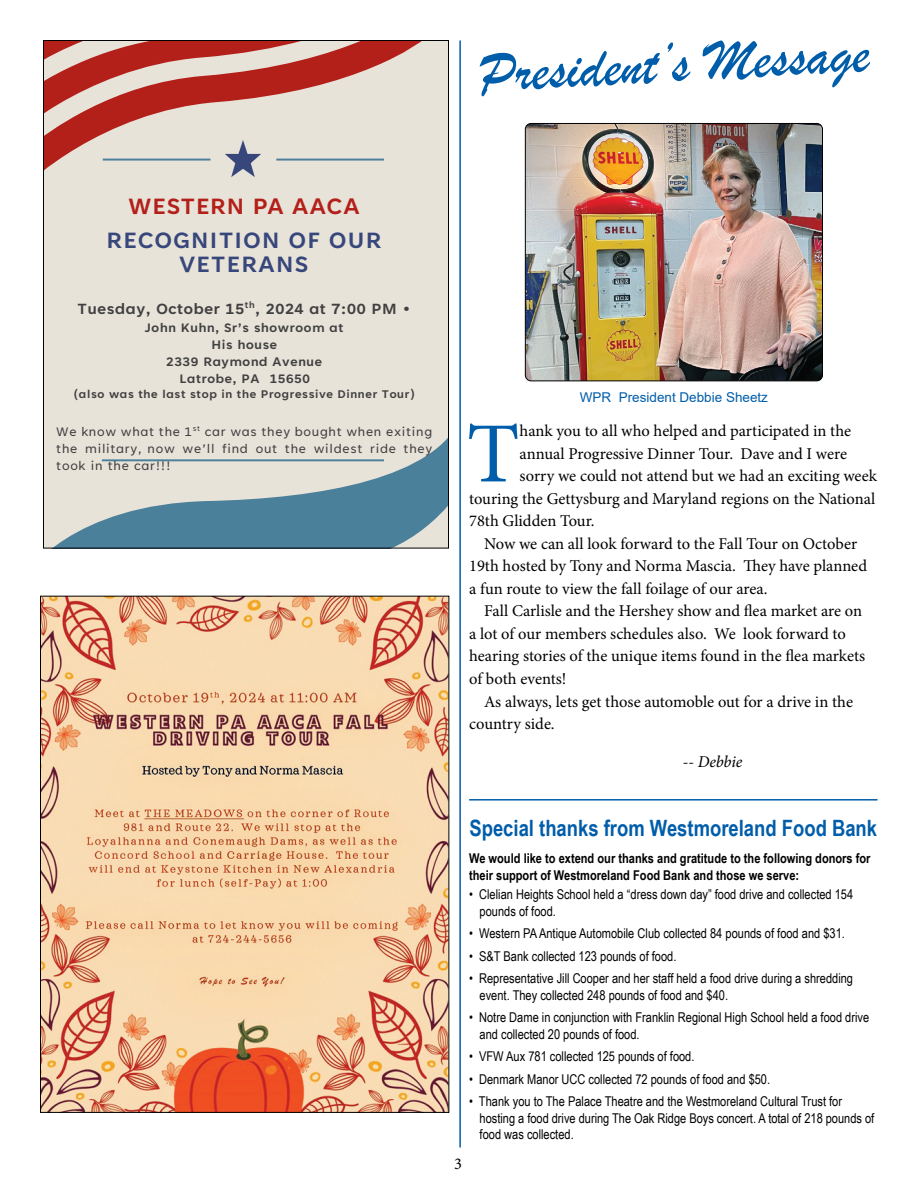
<style>
.page{position:relative;width:918px;height:1188px;background:#fff}
.page>*{position:absolute;margin:0;border:0;box-sizing:border-box;transform-origin:0 0}
.t1{font:85.8px "Minion Pro";color:#005daa}
.t2{font:700 25.65px/24.6px "Tenorite";letter-spacing:.055em;color:#37477b;text-align:center}
.t3{font:700 25.65px "Tenorite";letter-spacing:.04em;color:#b3201a}
.t4{font:700 22.5px "Arial Narrow";color:#005daa}
.t5{font:700 17.1px "Tenorite";letter-spacing:.04em;color:#404040}
.t6{font:16.5px "Minion Pro";letter-spacing:-.005em;color:#000}
.t7{font:italic 16.5px "Minion Pro";letter-spacing:-.01em;color:#000}
.t8{font:14.25px/17.1px "Tenorite";letter-spacing:.05em;color:#404040;text-align:justify}
.t9{font:700 14.25px/17px "Tenorite";letter-spacing:.05em;color:#404040;text-align:center}
.t10{font:13.5px/16.5px "Arial Narrow";color:#000}
.t11{font:700 13.5px/16.5px "Arial Narrow";color:#000}
.t12{font:13.5px "Arial";color:#005daa}
.t13{font:700 12.9px "Tenorite";letter-spacing:.055em;color:#404040}
</style>
<div class="page">
<hr style="left:459px;top:40px;width:2px;height:1108px;background:#005daa">
<svg style="left:480px;top:40px;width:390px;height:56px"></svg>
<img style="left:525px;top:124px;width:298px;height:257px">
<div style="left:525px;top:123px;width:298px;height:258px;border:1px solid #000;border-radius:6px"></div>
<div style="left:44px;top:40px;width:404px;height:508px;background:#e8e3d9"></div>
<svg style="left:55px;top:439px;width:392px;height:107px"></svg>
<svg style="left:45px;top:42px;width:376px;height:128px"></svg>
<svg style="left:45px;top:42px;width:258px;height:84px"></svg>
<img style="left:221px;top:137px;width:44px;height:40px">
<hr style="left:276px;top:159px;width:108px;height:2px;background:#4b809b">
<hr style="left:103px;top:159px;width:107px;height:2px;background:#4b809b">
<hr style="left:102px;top:459px;width:282px;height:2px;background:#4b809b">
<img style="left:42px;top:598px;width:405px;height:513px">
<hr style="left:469px;top:799px;width:409px;height:2px;background:#005daa">
<h2 class="t3" style="left:129px;top:193px;width:232px">WESTERN PA AACA</h2>
<h2 class="t2" style="left:106px;top:229px;width:276px">RECOGNITION OF OUR<br>VETERANS</h2>
<p class="t5" style="left:78px;top:300px;width:335px">Tuesday, October 15<sup>th</sup>, 2024 at 7:00 PM •</p>
<p class="t9" style="left:145px;top:320px;width:200px">John Kuhn, Sr’s showroom at<br>His house<br>2339 Raymond Avenue<br>Latrobe, PA 15650</p>
<p class="t13" style="left:73px;top:388px;width:343px">(also was the last stop in the Progressive Dinner Tour)</p>
<p class="t8" style="left:56px;top:423px;width:378px">We know what the 1<sup>st</sup> car was they bought when exiting the military, now we’ll find out the wildest ride they took in the car!!!</p>
<p class="t12" style="left:580px;top:388px;width:190px">WPR President Debbie Sheetz</p>
<h1 class="t1" style="left:467px;top:397px;width:54px">T</h1>
<p class="t6" style="left:520px;top:420px;width:333px">hank you to all who helped and participated in the</p>
<p class="t6" style="left:520px;top:443px;width:329px">annual Progressive Dinner Tour. Dave and I were</p>
<p class="t6" style="left:520px;top:465px;width:359px">sorry we could not attend but we had an exciting week</p>
<p class="t6" style="left:469px;top:488px;width:408px">touring the Gettysburg and Maryland regions on the National</p>
<p class="t6" style="left:469px;top:510px;width:127px">78th Glidden Tour.</p>
<p class="t6" style="left:484px;top:533px;width:375px">Now we can all look forward to the Fall Tour on October</p>
<p class="t6" style="left:469px;top:555px;width:400px">19th hosted by Tony and Norma Mascia. They have planned</p>
<p class="t6" style="left:469px;top:578px;width:300px">a fun route to view the fall foilage of our area.</p>
<p class="t6" style="left:484px;top:600px;width:380px">Fall Carlisle and the Hershey show and flea market are on</p>
<p class="t6" style="left:469px;top:623px;width:378px">a lot of our members schedules also. We look forward to</p>
<p class="t6" style="left:469px;top:645px;width:397px">hearing stories of the unique items found in the flea markets</p>
<p class="t6" style="left:469px;top:668px;width:99px">of both events!</p>
<p class="t6" style="left:484px;top:690px;width:370px">As always, lets get those automoble out for a drive in the</p>
<p class="t6" style="left:469px;top:713px;width:87px">country side.</p>
<p class="t7" style="left:683px;top:750px;width:61px">-- Debbie</p>
<h3 class="t4" style="left:469px;top:811px;width:409px">Special thanks from Westmoreland Food Bank</h3>
<p class="t11" style="left:469px;top:849px;width:403px">We would like to extend our thanks and gratitude to the following donors for their support of Westmoreland Food Bank and those we serve:</p>
<p class="t10" style="left:480px;top:886px;width:375px;text-indent:-11px">• Clelian Heights School held a “dress down day” food drive and collected 154 pounds of food.</p>
<p class="t10" style="left:469px;top:925px;width:377px">• Western PA Antique Automobile Club collected 84 pounds of food and $31.</p>
<p class="t10" style="left:469px;top:947px;width:209px">• S&amp;T Bank collected 123 pounds of food.</p>
<p class="t10" style="left:480px;top:970px;width:375px;text-indent:-11px">• Representative Jill Cooper and her staff held a food drive during a shredding event. They collected 248 pounds of food and $40.</p>
<p class="t10" style="left:480px;top:1009px;width:391px;text-indent:-11px">• Notre Dame in conjunction with Franklin Regional High School held a food drive and collected 20 pounds of food.</p>
<p class="t10" style="left:469px;top:1048px;width:227px">• VFW Aux 781 collected 125 pounds of food.</p>
<p class="t10" style="left:469px;top:1070px;width:303px">• Denmark Manor UCC collected 72 pounds of food and $50.</p>
<p class="t10" style="left:480px;top:1093px;width:396px;text-indent:-11px">• Thank you to The Palace Theatre and the Westmoreland Cultural Trust for hosting a food drive during The Oak Ridge Boys concert. A total of 218 pounds of food was collected.</p>
<p class="t6" style="left:454px;top:1152px;width:9px">3</p>
</div>
